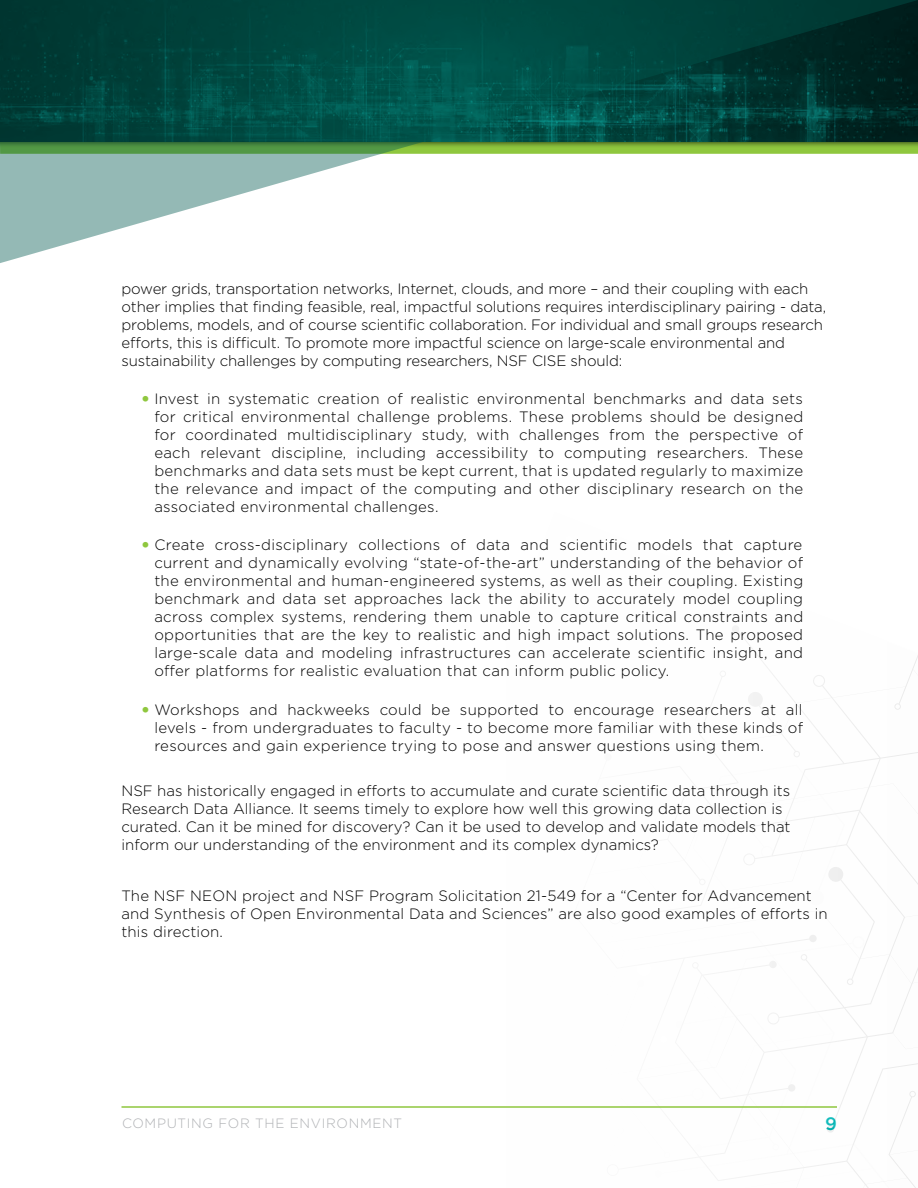
<style>
.page{position:relative;width:918px;height:1188px;background:#fff}
.page>*{position:absolute;margin:0;border:0;box-sizing:border-box;transform-origin:0 0}
.t1{font:500 18px "Gotham";color:#00b8b8}
.t2{font:300 15px/18px "Gotham";color:#000}
.t3{font:300 13.5px "Gotham";letter-spacing:.05em;color:#afb1b4}
.s1{font-weight:900;color:#8fc73e}
</style>
<div class="page">
<svg style="left:706px;top:626px;width:212px;height:562px"></svg>
<hr style="left:122px;top:1106px;width:715px;height:2px;background:#8fc73e">
<svg style="left:0;top:0;width:918px;height:263px"></svg>
<p class="t2" style="left:122px;top:279px;width:706px">power grids, transportation networks, Internet, clouds, and more – and their coupling with each other implies that finding feasible, real, impactful solutions requires interdisciplinary pairing - data, problems, models, and of course scientific collaboration. For individual and small groups research efforts, this is difficult. To promote more impactful science on large-scale environmental and sustainability challenges by computing researchers, NSF CISE should:</p>
<p class="t2" style="left:154px;top:390px;width:650px;text-align:justify;text-indent:-13px"><span class="s1">•</span> Invest in systematic creation of realistic environmental benchmarks and data sets for critical environmental challenge problems. These problems should be designed for coordinated multidisciplinary study, with challenges from the perspective of each relevant discipline, including accessibility to computing researchers. These benchmarks and data sets must be kept current, that is updated regularly to maximize the relevance and impact of the computing and other disciplinary research on the associated environmental challenges.</p>
<p class="t2" style="left:154px;top:536px;width:650px;text-align:justify;text-indent:-13px"><span class="s1">•</span> Create cross-disciplinary collections of data and scientific models that capture current and dynamically evolving “state-of-the-art” understanding of the behavior of the environmental and human-engineered systems, as well as their coupling. Existing benchmark and data set approaches lack the ability to accurately model coupling across complex systems, rendering them unable to capture critical constraints and opportunities that are the key to realistic and high impact solutions. The proposed large-scale data and modeling infrastructures can accelerate scientific insight, and offer platforms for realistic evaluation that can inform public policy.</p>
<p class="t2" style="left:154px;top:700px;width:650px;text-align:justify;text-indent:-13px"><span class="s1">•</span> Workshops and hackweeks could be supported to encourage researchers at all levels - from undergraduates to faculty - to become more familiar with these kinds of resources and gain experience trying to pose and answer questions using them.</p>
<p class="t2" style="left:121px;top:781px;width:671px">NSF has historically engaged in efforts to accumulate and curate scientific data through its Research Data Alliance. It seems timely to explore how well this growing data collection is curated. Can it be mined for discovery? Can it be used to develop and validate models that inform our understanding of the environment and its complex dynamics?</p>
<p class="t2" style="left:121px;top:887px;width:708px">The NSF NEON project and NSF Program Solicitation 21-549 for a “Center for Advancement and Synthesis of Open Environmental Data and Sciences” are also good examples of efforts in this direction.</p>
<p class="t3" style="left:122px;top:1115px;width:282px">COMPUTING FOR THE ENVIRONMENT</p>
<p class="t1" style="left:825px;top:1111px;width:13px">9</p>
</div>
